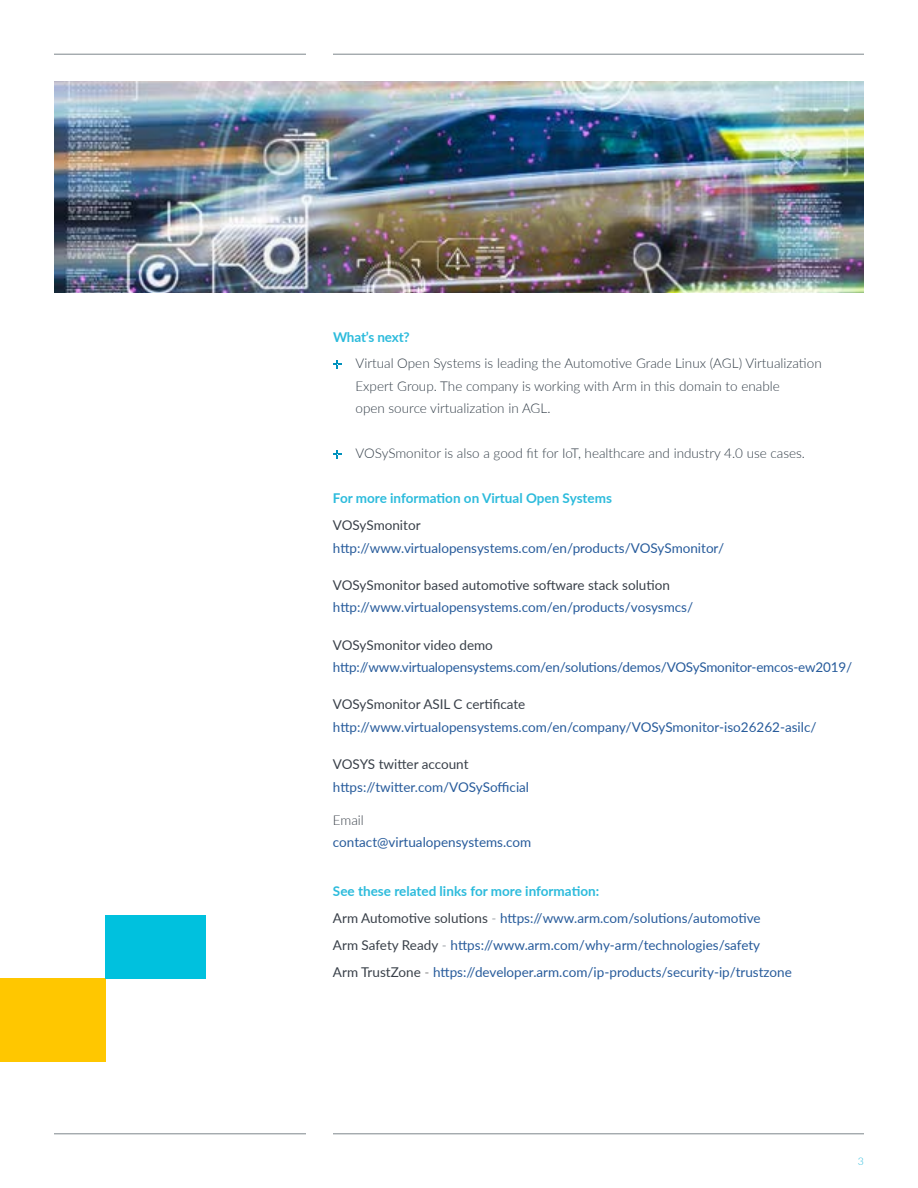
<style>
.page{position:relative;width:918px;height:1188px;background:#fff}
.page>*{position:absolute;margin:0;border:0;box-sizing:border-box;transform-origin:0 0}
.t1{font:13.5px/26.7px "Lato";color:#275b9b}
.t2{font:300 13.5px/22.5px "Lato";color:#333e48}
.t3{font:13.5px "Lato";color:#394049}
.t4{font:700 13.5px "Lato";color:#2cbbdc}
.t5{font:300 13.5px "Lato";color:#394049}
.t6{font:300 10.5px "Lato";color:#2abbdc}
.s1{font-weight:700;color:#2cbbdc}
.s2{color:#394049}
.s3{font-weight:300;color:#333e48}
.s4{font-weight:300;color:#000}
</style>
<div class="page">
<hr style="left:333px;top:54px;width:531px;height:1px;background:#7d868c">
<hr style="left:54px;top:54px;width:252px;height:1px;background:#7d868c">
<hr style="left:333px;top:1134px;width:531px;height:1px;background:#7d868c">
<hr style="left:54px;top:1134px;width:252px;height:1px;background:#7d868c">
<div style="left:0;top:978px;width:106px;height:83px;background:#ffc700"></div>
<div style="left:106px;top:915px;width:100px;height:63px;background:#00c1de"></div>
<img style="left:54px;top:81px;width:810px;height:212px">
<svg style="left:333px;top:360px;width:8px;height:8px"></svg>
<svg style="left:333px;top:450px;width:8px;height:8px"></svg>
<p class="t4" style="left:333px;top:327px;width:78px">What’s next?</p>
<p class="t2" style="left:356px;top:352px;width:468px">Virtual Open Systems is leading the Automotive Grade Linux (AGL) Virtualization<br>Expert Group. The company is working with Arm in this domain to enable<br>open source virtualization in AGL.</p>
<p class="t2" style="left:356px;top:442px;width:451px">VOSySmonitor is also a good fit for IoT, healthcare and industry 4.0 use cases.</p>
<p class="t4" style="left:333px;top:489px;width:281px">For more information on Virtual Open Systems</p>
<p class="t3" style="left:333px;top:516px;width:89px">VOSySmonitor</p>
<p class="t1" style="left:333px;top:534px;width:393px">http://www.virtualopensystems.com/en/products/VOSySmonitor/</p>
<p class="t3" style="left:333px;top:575px;width:338px">VOSySmonitor based automotive software stack solution</p>
<p class="t1" style="left:333px;top:594px;width:362px">http://www.virtualopensystems.com/en/products/vosysmcs/</p>
<p class="t3" style="left:333px;top:635px;width:161px">VOSySmonitor video demo</p>
<p class="t1" style="left:333px;top:653px;width:521px">http://www.virtualopensystems.com/en/solutions/demos/VOSySmonitor-emcos-ew2019/</p>
<p class="t3" style="left:333px;top:695px;width:194px">VOSySmonitor ASIL C certificate</p>
<p class="t1" style="left:333px;top:713px;width:485px">http://www.virtualopensystems.com/en/company/VOSySmonitor-iso26262-asilc/</p>
<p class="t3" style="left:333px;top:755px;width:137px">VOSYS twitter account</p>
<p class="t1" style="left:333px;top:773px;width:198px">https://twitter.com/VOSySofficial</p>
<p class="t5" style="left:333px;top:810px;width:32px">Email</p>
<p class="t1" style="left:333px;top:828px;width:200px">contact@virtualopensystems.com</p>
<p class="t1" style="left:333px;top:878px;width:460px"><span class="s1">See these related links for more information:<br></span><span class="s2">Arm Automotive solutions</span> <span class="s3">-</span> https://www.arm.com/solutions/automotive<br><span class="s2">Arm Safety Ready</span> <span class="s3">-</span> https://www.arm.com/why-arm/technologies/safety<br><span class="s2">Arm TrustZone</span> <span class="s4">-</span> https://developer.arm.com/ip-products/security-ip/trustzone</p>
<p class="t6" style="left:858px;top:1154px;width:8px">3</p>
</div>
